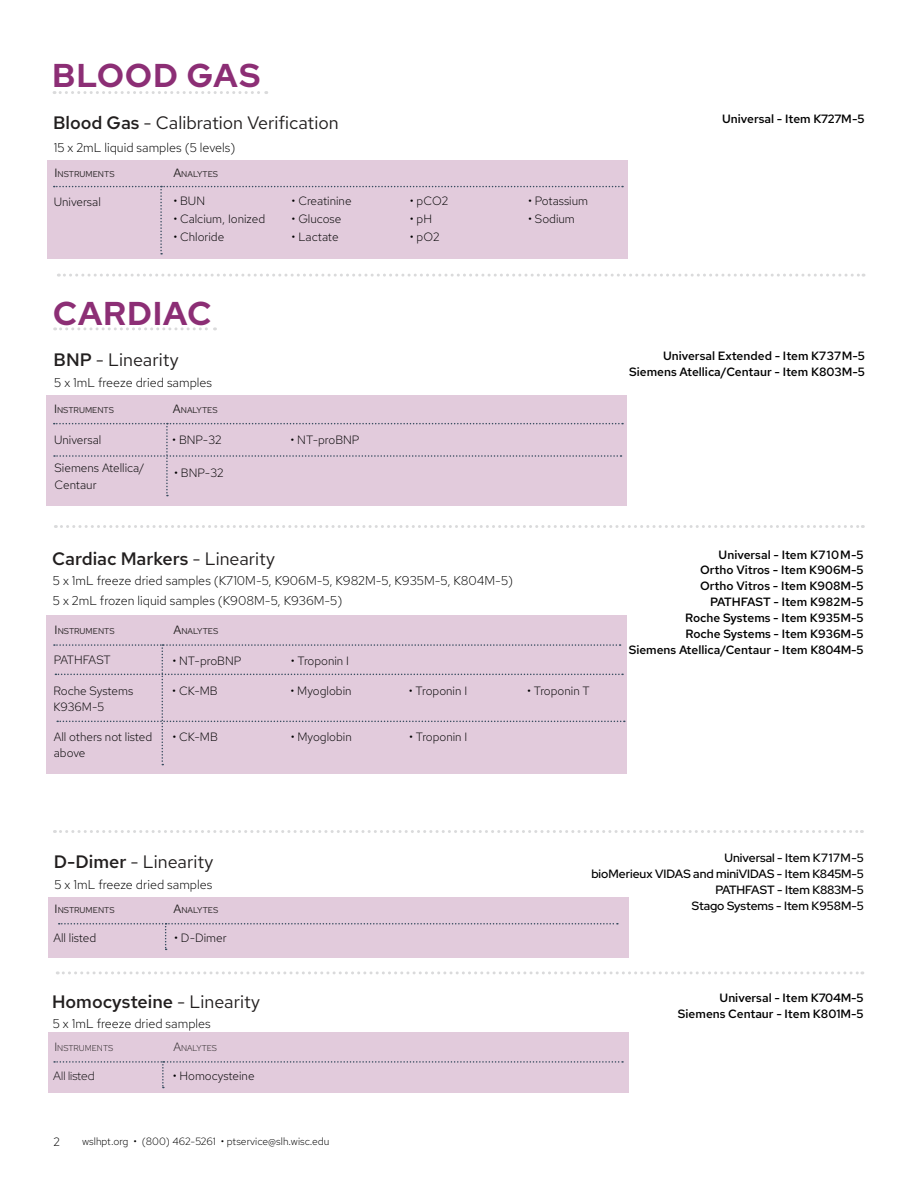
<style>
.page{position:relative;width:918px;height:1188px;background:#fff}
.page>*{position:absolute;margin:0;border:0;box-sizing:border-box;transform-origin:0 0}
.t1{font:700 33px "Red Hat Display";letter-spacing:.04em;color:#8c2e75}
.t2{font:18px "Red Hat Text";color:#221f1f}
.t3{font:600 18px "Red Hat Text";color:#221f1f}
.t4{font:300 12.75px/19.5px "Red Hat Text";color:#000}
.t5{font:300 12px/16.5px "Red Hat Text";color:#000}
.t6{font:500 12px/15.9px "Red Hat Text";color:#000;text-align:right}
.t7{font:500 12px/15.9px "Red Hat Display";color:#000;text-align:right}
.t8{font:300 12px "Red Hat Display";color:#000}
.t9{font:300 10.5px "Red Hat Text";color:#000}
.t10{font:8.4px "Red Hat Text";color:#221f1f}
.t11{font:300 8.4px "Red Hat Text";color:#221f1f}
.s1{font-weight:600}
.s2{font-size:12px}
.s3{font-weight:400}
</style>
<div class="page">
<svg style="left:58px;top:274px;width:806px;height:3px"></svg>
<svg style="left:54px;top:91px;width:213px;height:3px"></svg>
<div style="left:48px;top:160px;width:580px;height:99px;background:#e2cbdc"></div>
<svg style="left:54px;top:186px;width:569px;height:69px"></svg>
<svg style="left:55px;top:327px;width:160px;height:3px"></svg>
<svg style="left:54px;top:830px;width:808px;height:3px"></svg>
<svg style="left:55px;top:525px;width:808px;height:3px"></svg>
<svg style="left:57px;top:971px;width:806px;height:3px"></svg>
<div style="left:46px;top:395px;width:581px;height:111px;background:#e2cbdc"></div>
<svg style="left:54px;top:423px;width:569px;height:73px"></svg>
<div style="left:47px;top:615px;width:580px;height:159px;background:#e2cbdc"></div>
<div style="left:48px;top:897px;width:580px;height:61px;background:#e2cbdc"></div>
<svg style="left:59px;top:923px;width:559px;height:27px"></svg>
<div style="left:48px;top:1032px;width:580px;height:61px;background:#e2cbdc"></div>
<svg style="left:54px;top:1061px;width:569px;height:27px"></svg>
<svg style="left:54px;top:644px;width:571px;height:121px"></svg>
<h1 class="t1" style="left:53px;top:54px;width:209px">BLOOD GAS</h1>
<h2 class="t2" style="left:53px;top:111px;width:287px"><span class="s1">Blood Gas</span> - Calibration Verification</h2>
<p class="t4" style="left:54px;top:137px;width:183px">15 x 2mL liquid samples (5 levels)</p>
<p class="t10" style="left:54px;top:169px;width:62px"><span class="s2">I</span>NSTRUMENTS</p>
<p class="t5" style="left:54px;top:193px;width:49px">Universal</p>
<p class="t10" style="left:173px;top:169px;width:46px"><span class="s2">A</span>NALYTES</p>
<p class="t5" style="left:173px;top:192px;width:33px">• BUN</p>
<p class="t5" style="left:173px;top:210px;width:93px">• Calcium, Ionized</p>
<p class="t5" style="left:173px;top:228px;width:53px">• Chloride</p>
<h1 class="t1" style="left:53px;top:292px;width:160px">CARDIAC</h1>
<h2 class="t2" style="left:54px;top:348px;width:127px"><span class="s1">BNP</span> - Linearity</h2>
<p class="t4" style="left:54px;top:372px;width:159px">5 x 1mL freeze dried samples</p>
<p class="t10" style="left:54px;top:405px;width:62px"><span class="s2">I</span>NSTRUMENTS</p>
<p class="t10" style="left:173px;top:405px;width:46px"><span class="s2">A</span>NALYTES</p>
<p class="t5" style="left:292px;top:192px;width:61px">• Creatinine</p>
<p class="t5" style="left:292px;top:210px;width:51px">• Glucose</p>
<p class="t5" style="left:292px;top:228px;width:48px">• Lactate</p>
<p class="t5" style="left:54px;top:431px;width:49px">Universal</p>
<p class="t5" style="left:172px;top:431px;width:51px">• BNP-32</p>
<p class="t5" style="left:291px;top:431px;width:71px">• NT-proBNP</p>
<p class="t5" style="left:174px;top:464px;width:51px">• BNP-32</p>
<p class="t5" style="left:55px;top:460px;width:92px">Siemens Atellica/<br>Centaur</p>
<p class="t5" style="left:410px;top:192px;width:40px">• pCO2</p>
<p class="t5" style="left:410px;top:210px;width:24px">• pH</p>
<p class="t5" style="left:410px;top:228px;width:31px">• pO2</p>
<p class="t5" style="left:528px;top:192px;width:61px">• Potassium</p>
<p class="t5" style="left:528px;top:210px;width:48px">• Sodium</p>
<h2 class="t3" style="left:52px;top:547px;width:225px">Cardiac Markers <span class="s3">- Linearity</span></h2>
<p class="t4" style="left:53px;top:571px;width:462px">5 x 1mL freeze dried samples (K710M-5, K906M-5, K982M-5, K935M-5, K804M-5)<br>5 x 2mL frozen liquid samples (K908M-5, K936M-5)</p>
<p class="t10" style="left:55px;top:625px;width:62px"><span class="s2">I</span>NSTRUMENTS</p>
<p class="t10" style="left:174px;top:625px;width:46px"><span class="s2">A</span>NALYTES</p>
<p class="t5" style="left:54px;top:652px;width:59px">PATHFAST</p>
<p class="t5" style="left:172px;top:653px;width:71px">• NT-proBNP</p>
<p class="t5" style="left:291px;top:653px;width:60px">• Troponin I</p>
<p class="t5" style="left:54px;top:682px;width:81px">Roche Systems</p>
<p class="t5" style="left:172px;top:682px;width:47px">• CK-MB</p>
<p class="t5" style="left:291px;top:682px;width:63px">• Myoglobin</p>
<p class="t5" style="left:409px;top:682px;width:60px">• Troponin I</p>
<p class="t5" style="left:527px;top:682px;width:64px">• Troponin T</p>
<p class="t5" style="left:54px;top:699px;width:52px">K936M-5</p>
<p class="t5" style="left:54px;top:728px;width:100px">All others not listed above</p>
<p class="t5" style="left:172px;top:728px;width:47px">• CK-MB</p>
<p class="t5" style="left:291px;top:728px;width:63px">• Myoglobin</p>
<p class="t5" style="left:409px;top:728px;width:60px">• Troponin I</p>
<p class="t6" style="left:722px;top:111px;width:144px">Universal - Item K727M-5</p>
<p class="t6" style="left:629px;top:347px;width:237px">Universal Extended - Item K737M-5<br>Siemens Atellica/Centaur - Item K803M-5</p>
<p class="t6" style="left:629px;top:546px;width:237px">Universal - Item K710M-5<br>Ortho Vitros - Item K906M-5<br>Ortho Vitros - Item K908M-5<br>PATHFAST - Item K982M-5<br>Roche Systems - Item K935M-5<br>Roche Systems - Item K936M-5<br>Siemens Atellica/Centaur - Item K804M-5</p>
<h2 class="t2" style="left:54px;top:850px;width:161px"><span class="s1">D-Dimer</span> - Linearity</h2>
<p class="t4" style="left:54px;top:874px;width:159px">5 x 1mL freeze dried samples</p>
<p class="t10" style="left:55px;top:904px;width:62px"><span class="s2">I</span>NSTRUMENTS</p>
<p class="t10" style="left:174px;top:904px;width:46px"><span class="s2">A</span>NALYTES</p>
<p class="t5" style="left:53px;top:929px;width:44px">All listed</p>
<p class="t5" style="left:174px;top:930px;width:54px">• D-Dimer</p>
<h2 class="t3" style="left:52px;top:990px;width:209px">Homocysteine <span class="s3">- Linearity</span></h2>
<p class="t4" style="left:53px;top:1013px;width:159px">5 x 1mL freeze dried samples</p>
<p class="t11" style="left:54px;top:1042px;width:60px"><span class="s2">I</span>NSTRUMENTS</p>
<p class="t11" style="left:173px;top:1042px;width:45px"><span class="s2">A</span>NALYTES</p>
<p class="t8" style="left:53px;top:1068px;width:43px">All listed</p>
<p class="t5" style="left:173px;top:1068px;width:83px">• Homocysteine</p>
<p class="t5" style="left:54px;top:1134px;width:8px">2</p>
<p class="t9" style="left:82px;top:1134px;width:249px">wslhpt.org • (800) 462-5261 • ptservice@slh.wisc.edu</p>
<p class="t7" style="left:591px;top:850px;width:274px">Universal - Item K717M-5<br>bioMerieux VIDAS and miniVIDAS - Item K845M-5<br>PATHFAST - Item K883M-5<br>Stago Systems - Item K958M-5</p>
<p class="t6" style="left:678px;top:990px;width:187px">Universal - Item K704M-5<br>Siemens Centaur - Item K801M-5</p>
</div>
